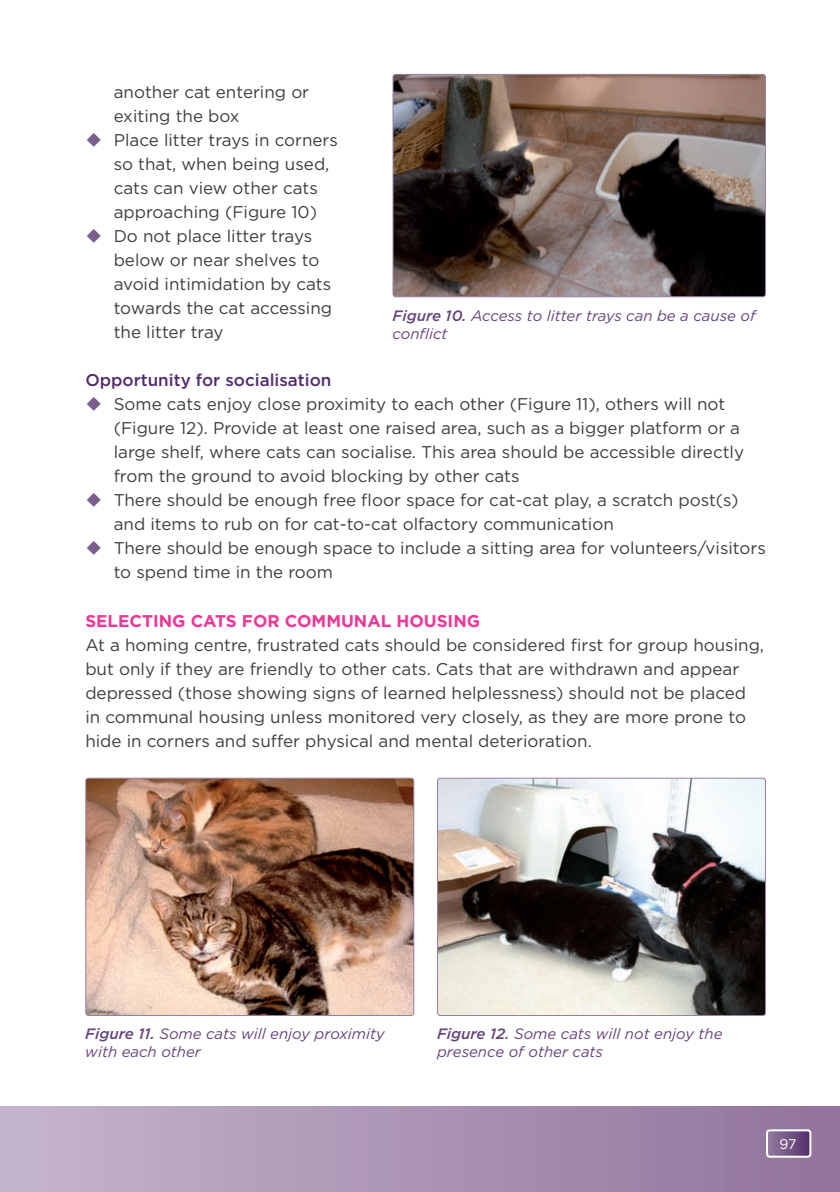
<style>
.page{position:relative;width:840px;height:1192px;background:#fff}
.page>*{position:absolute;margin:0;border:0;box-sizing:border-box;transform-origin:0 0}
.t1{font:17px/24px "Gotham";color:#3e3e3f}
.t2{font:700 17px "Gotham";color:#ed3896}
.t3{font:500 17px "Gotham";color:#522c6c}
.t4{font:italic 15px/18px "Gotham";color:#66447b}
.t5{font:14px "Gotham";color:#fff}
.s1{color:#795d8b}
.s2{font-weight:500}
</style>
<div class="page">
<div style="left:0;top:1106px;width:840px;height:85px;background:linear-gradient(to right,#c5b5cc,#92739b)"></div>
<svg style="left:769px;top:1131px;width:39px;height:23px"></svg>
<div style="left:766px;top:1128px;width:45px;height:29px;border:2px solid #fff;border-radius:3px"></div>
<img style="left:394px;top:76px;width:370px;height:219px">
<div style="left:392px;top:74px;width:374px;height:223px;border:1px solid #977fa3;border-radius:3px"></div>
<img style="left:87px;top:779px;width:327px;height:236px">
<div style="left:85px;top:777px;width:329px;height:238px;border:1px solid #977fa3;border-radius:3px"></div>
<img style="left:437px;top:779px;width:327px;height:236px">
<div style="left:437px;top:777px;width:329px;height:238px;border:1px solid #977fa3;border-radius:3px"></div>
<p class="t1" style="left:114px;top:80px;width:197px">another cat entering or exiting the box</p>
<p class="t1" style="left:114px;top:128px;width:226px;text-indent:-28px"><span class="s1">◆</span> Place litter trays in corners so that, when being used, cats can view other cats approaching (Figure 10)</p>
<p class="t1" style="left:114px;top:224px;width:220px;text-indent:-28px"><span class="s1">◆</span> Do not place litter trays below or near shelves to avoid intimidation by cats towards the cat accessing the litter tray</p>
<p class="t3" style="left:85px;top:370px;width:247px">Opportunity for socialisation</p>
<p class="t1" style="left:114px;top:392px;width:632px;text-indent:-28px"><span class="s1">◆</span> Some cats enjoy close proximity to each other (Figure 11), others will not (Figure 12). Provide at least one raised area, such as a bigger platform or a large shelf, where cats can socialise. This area should be accessible directly from the ground to avoid blocking by other cats</p>
<p class="t1" style="left:114px;top:488px;width:626px;text-indent:-28px"><span class="s1">◆</span> There should be enough free floor space for cat-cat play, a scratch post(s) and items to rub on for cat-to-cat olfactory communication</p>
<p class="t1" style="left:114px;top:536px;width:653px;text-indent:-28px"><span class="s1">◆</span> There should be enough space to include a sitting area for volunteers/visitors to spend time in the room</p>
<p class="t2" style="left:85px;top:610px;width:396px">SELECTING CATS FOR COMMUNAL HOUSING</p>
<p class="t1" style="left:85px;top:632px;width:680px">At a homing centre, frustrated cats should be considered first for group housing, but only if they are friendly to other cats. Cats that are withdrawn and appear depressed (those showing signs of learned helplessness) should not be placed in communal housing unless monitored very closely, as they are more prone to hide in corners and suffer physical and mental deterioration.</p>
<p class="t4" style="left:392px;top:306px;width:364px"><span class="s2">Figure 10.</span> Access to litter trays can be a cause of conflict</p>
<p class="t4" style="left:85px;top:1024px;width:301px"><span class="s2">Figure 11.</span> Some cats will enjoy proximity with each other</p>
<p class="t4" style="left:437px;top:1024px;width:287px"><span class="s2">Figure 12.</span> Some cats will not enjoy the presence of other cats</p>
<p class="t5" style="left:779px;top:1136px;width:19px">97</p>
</div>
